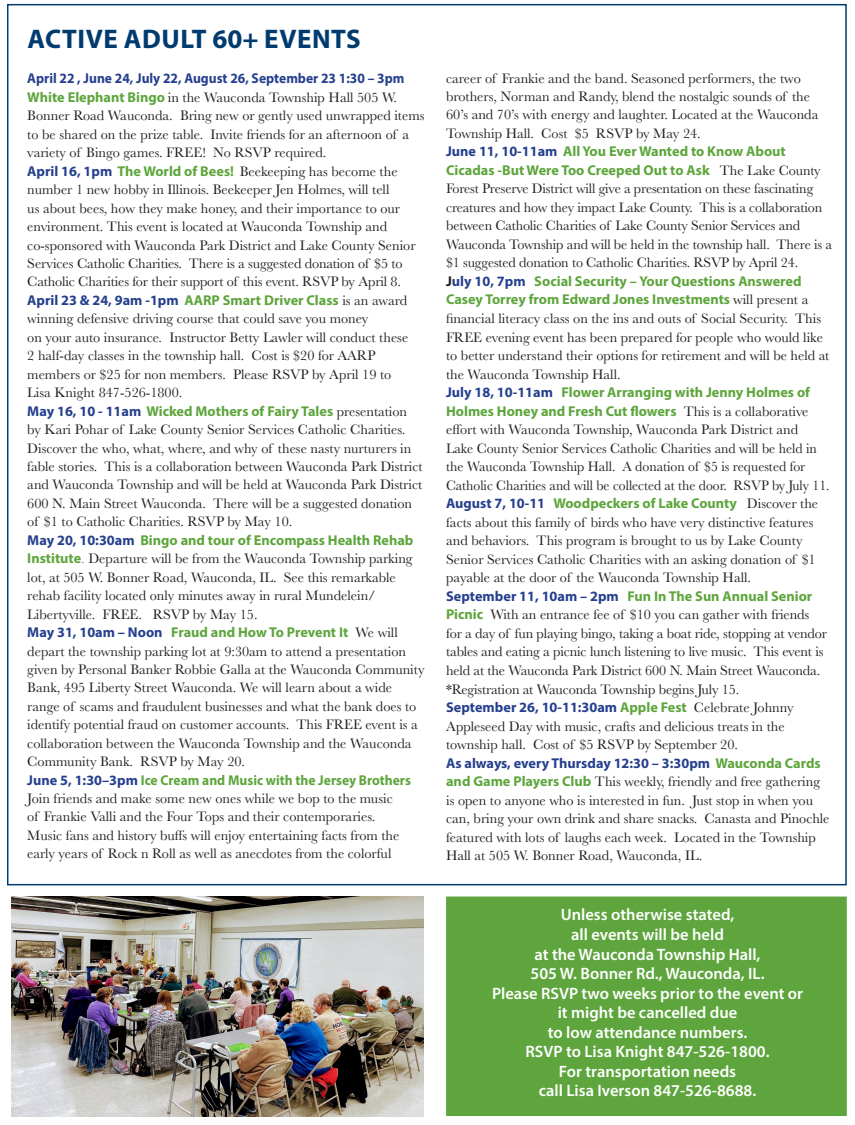
<style>
.page{position:relative;width:855px;height:1125px;background:#fff}
.page>*{position:absolute;margin:0;border:0;box-sizing:border-box;transform-origin:0 0}
.t1{font:700 27px "Myriad Pro";letter-spacing:.02em;color:#003b70}
.t2{font:600 16.5px/19.5px "Myriad Pro";color:#fff;text-align:center}
.t3{font:14.25px/18.5px "Baskerville";color:#231f20}
.t4{font:700 14.25px/18.5px "Myriad Pro";color:#5da53c}
.t5{font:700 14.25px "Myriad Pro";color:#253f8e}
.t6{font:700 14.25px "Myriad Pro";color:#5da53c;scale:.95 1}
.t7{font:700 14.25px "Myriad Pro";color:#253f8e;scale:.95 1}
.s1{font-family:"Myriad Pro";font-weight:700;color:#5da53c}
.s2{font-family:"Myriad Pro";font-weight:700;color:#253f8e}
.s3{color:#253f8e}
.s4{font-family:"Baskerville";font-weight:400;color:#231f20}
.s5{color:#5da53c}
.s6{color:#231f20}
</style>
<div class="page">
<div style="left:446px;top:896px;width:401px;height:220px;background:#5da53c;border:2px solid #5da53c"></div>
<img style="left:11px;top:896px;width:412px;height:220px">
<h1 class="t1" style="left:28px;top:22px;width:335px">ACTIVE ADULT 60+ EVENTS</h1>
<p class="t7" style="left:27px;top:69px;width:398px">April 22 , June 24, July 22, August 26, September 23 1:30 – 3pm</p>
<p class="t3" style="left:27px;top:88px;width:399px"><span class="s1">White Elephant Bingo</span> in the Wauconda Township Hall 505 W.<br>Bonner Road Wauconda. Bring new or gently used unwrapped items to be shared on the prize table. Invite friends for an afternoon of a variety of Bingo games. FREE! No RSVP required.<br><span class="s2">April 16, 1pm</span> <span class="s1">The World of Bees!</span> Beekeeping has become the number 1 new hobby in Illinois. Beekeeper Jen Holmes, will tell<br>us about bees, how they make honey, and their importance to our environment. This event is located at Wauconda Township and co-sponsored with Wauconda Park District and Lake County Senior Services Catholic Charities. There is a suggested donation of $5 to Catholic Charities for their support of this event. RSVP by April 8.</p>
<p class="t4" style="left:27px;top:290px;width:382px"><span class="s3">April 23 &amp; 24, 9am -1pm</span> AARP Smart Driver Class <span class="s4">is an award</span></p>
<p class="t3" style="left:27px;top:310px;width:382px">winning defensive driving course that could save you money<br>on your auto insurance. Instructor Betty Lawler will conduct these 2 half-day classes in the township hall. Cost is $20 for AARP members or $25 for non members. Please RSVP by April 19 to Lisa Knight 847-526-1800.</p>
<p class="t4" style="left:27px;top:401px;width:381px"><span class="s3">May 16, 10 - 11am</span> Wicked Mothers of Fairy Tales <span class="s4">presentation</span></p>
<p class="t3" style="left:27px;top:420px;width:397px">by Kari Pohar of Lake County Senior Services Catholic Charities.<br>Discover the who, what, where, and why of these nasty nurturers in fable stories. This is a collaboration between Wauconda Park District and Wauconda Township and will be held at Wauconda Park District 600 N. Main Street Wauconda. There will be a suggested donation of $1 to Catholic Charities. RSVP by May 10.</p>
<p class="t4" style="left:27px;top:530px;width:388px"><span class="s3">May 20, 10:30am</span> Bingo and tour of Encompass Health Rehab</p>
<p class="t3" style="left:27px;top:550px;width:387px"><span class="s1">Institute</span><span class="s5">.</span> Departure will be from the Wauconda Township parking lot, at 505 W. Bonner Road, Wauconda, IL. See this remarkable rehab facility located only minutes away in rural Mundelein/ Libertyville. FREE. RSVP by May 15.</p>
<p class="t4" style="left:27px;top:623px;width:372px"><span class="s3">May 31, 10am – Noon</span> Fraud and How To Prevent It <span class="s4">We will</span></p>
<p class="t3" style="left:27px;top:642px;width:399px">depart the township parking lot at 9:30am to attend a presentation given by Personal Banker Robbie Galla at the Wauconda Community Bank, 495 Liberty Street Wauconda. We will learn about a wide range of scams and fraudulent businesses and what the bank does to identify potential fraud on customer accounts. This FREE event is a collaboration between the Wauconda Township and the Wauconda Community Bank. RSVP by May 20.</p>
<p class="t6" style="left:27px;top:770px;width:405px"><span class="s3">June 5, 1:30–3pm</span> Ice Cream and Music with the Jersey Brothers</p>
<p class="t3" style="left:27px;top:789px;width:374px">Join friends and make some new ones while we bop to the music of Frankie Valli and the Four Tops and their contemporaries.<br>Music fans and history buffs will enjoy entertaining facts from the early years of Rock n Roll as well as anecdotes from the colorful</p>
<p class="t3" style="left:446px;top:69px;width:374px">career of Frankie and the band. Seasoned performers, the two brothers, Norman and Randy, blend the nostalgic sounds of the 60’s and 70’s with energy and laughter. Located at the Wauconda Township Hall. Cost $5 RSVP by May 24.</p>
<p class="t4" style="left:446px;top:142px;width:376px"><span class="s3">June 11, 10-11am</span> All You Ever Wanted to Know About<br>Cicadas -But Were Too Creeped Out to Ask <span class="s4">The Lake County</span></p>
<p class="t3" style="left:446px;top:180px;width:387px">Forest Preserve District will give a presentation on these fascinating creatures and how they impact Lake County. This is a collaboration between Catholic Charities of Lake County Senior Services and Wauconda Township and will be held in the township hall. There is a $1 suggested donation to Catholic Charities. RSVP by April 24.</p>
<p class="t4" style="left:446px;top:271px;width:364px"><span class="s6">J</span><span class="s3">uly 10, 7pm</span> Social Security – Your Questions Answered<br>Casey Torrey from Edward Jones Investments <span class="s4">will present a</span></p>
<p class="t3" style="left:446px;top:309px;width:385px">financial literacy class on the ins and outs of Social Security. This FREE evening event has been prepared for people who would like to better understand their options for retirement and will be held at the Wauconda Township Hall.</p>
<p class="t4" style="left:446px;top:382px;width:365px"><span class="s3">July 18, 10-11am</span> Flower Arranging with Jenny Holmes of<br>Holmes Honey and Fresh Cut flowers <span class="s4">This is a collaborative</span></p>
<p class="t3" style="left:446px;top:420px;width:385px">effort with Wauconda Township, Wauconda Park District and<br>Lake County Senior Services Catholic Charities and will be held in the Wauconda Township Hall. A donation of $5 is requested for Catholic Charities and will be collected at the door. RSVP by July 11.</p>
<p class="t4" style="left:446px;top:494px;width:374px"><span class="s3">August 7, 10-11</span> Woodpeckers of Lake County <span class="s4">Discover the</span></p>
<p class="t3" style="left:446px;top:513px;width:371px">facts about this family of birds who have very distinctive features and behaviors. This program is brought to us by Lake County Senior Services Catholic Charities with an asking donation of $1 payable at the door of the Wauconda Township Hall.</p>
<p class="t4" style="left:446px;top:586px;width:368px"><span class="s3">September 11, 10am – 2pm</span> Fun In The Sun Annual Senior</p>
<p class="t3" style="left:446px;top:606px;width:382px"><span class="s1">Picnic</span> With an entrance fee of $10 you can gather with friends for a day of fun playing bingo, taking a boat ride, stopping at vendor tables and eating a picnic lunch listening to live music. This event is held at the Wauconda Park District 600 N. Main Street Wauconda. *Registration at Wauconda Township begins July 15.</p>
<p class="t5" style="left:446px;top:698px;width:349px">September 26, 10-11:30am <span class="s5">Apple Fest</span> <span class="s4">Celebrate Johnny</span></p>
<p class="t3" style="left:446px;top:717px;width:340px">Appleseed Day with music, crafts and delicious treats in the township hall. Cost of $5 RSVP by September 20.</p>
<p class="t5" style="left:446px;top:753px;width:376px">As always, every Thursday 12:30 – 3:30pm <span class="s5">Wauconda Cards</span></p>
<p class="t3" style="left:446px;top:772px;width:385px"><span class="s1">and Game Players Club</span> This weekly, friendly and free gathering is open to anyone who is interested in fun. Just stop in when you can, bring your own drink and share snacks. Canasta and Pinochle featured with lots of laughs each week. Located in the Township Hall at 505 W. Bonner Road, Wauconda, IL.</p>
<p class="t2" style="left:492px;top:905px;width:313px">Unless otherwise stated,<br>all events will be held<br>at the Wauconda Township Hall,<br>505 W. Bonner Rd., Wauconda, IL.<br>Please RSVP two weeks prior to the event or it might be cancelled due<br>to low attendance numbers.<br>RSVP to Lisa Knight 847-526-1800.<br>For transportation needs<br>call Lisa Iverson 847-526-8688.</p>
</div>
